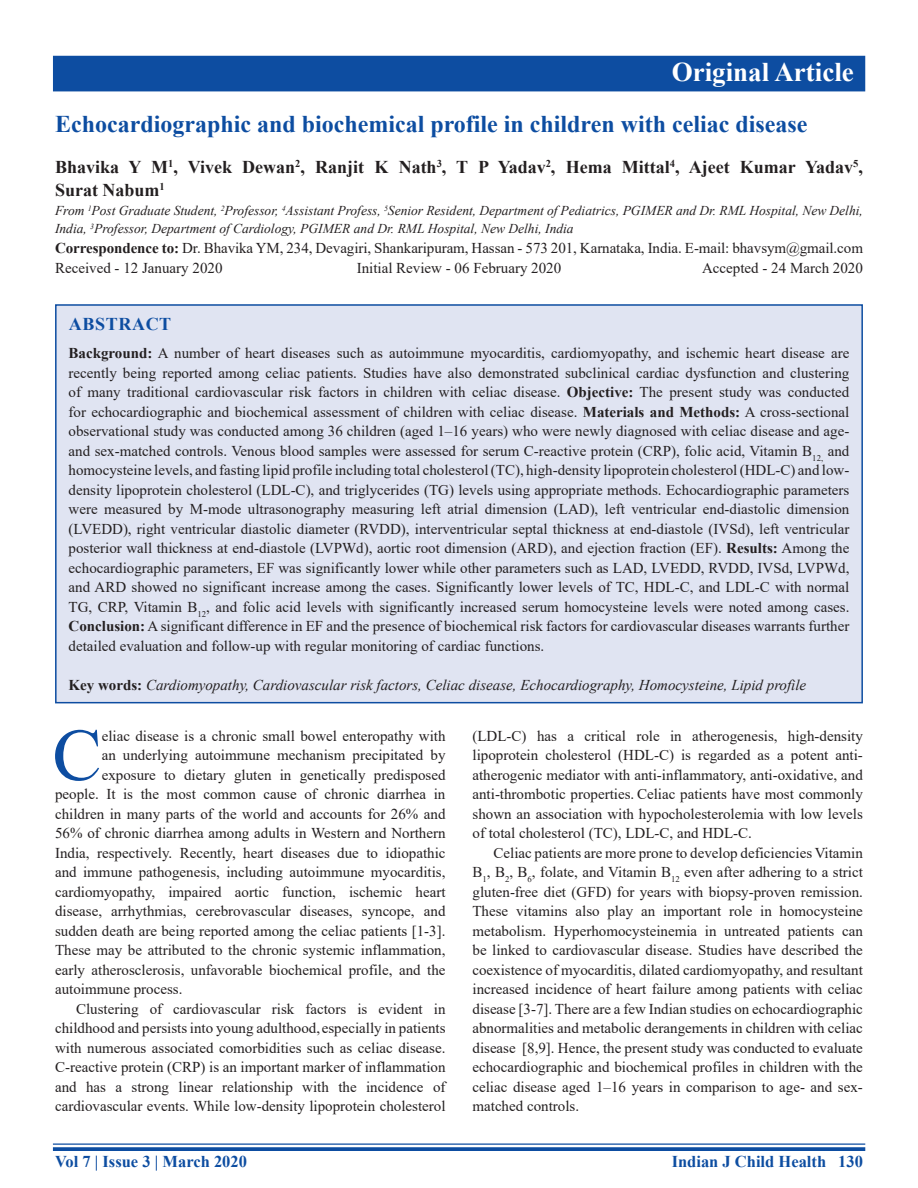
<style>
.page{position:relative;width:918px;height:1188px;background:#fff}
.page>*{position:absolute;margin:0;border:0;box-sizing:border-box;transform-origin:0 0}
.DROP_CAP_TX{font:73.95px "Times New Roman";color:#0d4da1}
.AH{font:700 27px "Times New Roman";color:#fff}
.AT{font:700 24px "Times New Roman";color:#0d4da1}
.AU{font:700 18px/22.5px "Times New Roman";color:#231f20}
.ABSH{font:700 18px "Times New Roman";letter-spacing:.035em;color:#0d4da1}
.RF{font:700 16.5px "Times New Roman";color:#0d4da1}
.ABS{font:15px/19.5px "Times New Roman";color:#231f20;text-align:justify}
.TX{font:15px/19.5px "Times New Roman";color:#231f20;text-align:justify}
.DROP_CAP_TX-2{font:15px "Times New Roman";color:#231f20}
.ADD{font:15px "Times New Roman";letter-spacing:-.005em;color:#231f20}
.KWD{font:italic 15px "Times New Roman";color:#231f20}
.HIS{font:15px "Times New Roman";color:#231f20}
.AFF{font:italic 13.5px/18px "Times New Roman";color:#231f20}
.s1{font-weight:700}
.s2{font-weight:700;font-style:normal}
</style>
<div class="page">
<hr style="left:53px;top:1143px;width:812px;height:2px;background:#0d4da1">
<svg style="left:53px;top:1147px;width:812px;height:4px;background:#1b57a6"></svg>
<div style="left:53px;top:56px;width:812px;height:35px;background:#0d4da1"></div>
<div style="left:56px;top:305px;width:806px;height:398px;background:#e0e4f2"></div>
<div style="left:55px;top:304px;width:808px;height:399px;border:2px solid #0d4da1"></div>
<p class="AH" style="left:672px;top:52px;width:184px">Original Article</p>
<p class="AT" style="left:55px;top:106px;width:754px">Echocardiographic and biochemical profile in children with celiac disease</p>
<p class="AU" style="left:55px;top:155px;width:809px">Bhavika Y M<sup>1</sup>, Vivek Dewan<sup>2</sup>, Ranjit K Nath<sup>3</sup>, T P Yadav<sup>2</sup>, Hema Mittal<sup>4</sup>, Ajeet Kumar Yadav<sup>5</sup>,<br>Surat Nabum<sup>1</sup></p>
<p class="AFF" style="left:55px;top:201px;width:809px">From <sup>1</sup>Post Graduate Student, <sup>2</sup>Professor, <sup>4</sup>Assistant Profess, <sup>5</sup>Senior Resident, Department of Pediatrics, PGIMER and Dr. RML Hospital, New Delhi,<br>India, <sup>3</sup>Professor, Department of Cardiology, PGIMER and Dr. RML Hospital, New Delhi, India</p>
<p class="ADD" style="left:55px;top:237px;width:809px"><span class="s1">Correspondence to:</span> Dr. Bhavika YM, 234, Devagiri, Shankaripuram, Hassan - 573 201, Karnataka, India. E-mail: bhavsym@gmail.com</p>
<p class="HIS" style="left:55px;top:257px;width:169px">Received - 12 January 2020</p>
<p class="HIS" style="left:357px;top:257px;width:206px">Initial Review - 06 February 2020</p>
<p class="HIS" style="left:702px;top:257px;width:162px">Accepted - 24 March 2020</p>
<p class="ABSH" style="left:69px;top:311px;width:104px">ABSTRACT</p>
<p class="ABS" style="left:69px;top:343px;width:782px"><span class="s1">Background:</span> A number of heart diseases such as autoimmune myocarditis, cardiomyopathy, and ischemic heart disease are recently being reported among celiac patients. Studies have also demonstrated subclinical cardiac dysfunction and clustering of many traditional cardiovascular risk factors in children with celiac disease. <span class="s1">Objective:</span> The present study was conducted for echocardiographic and biochemical assessment of children with celiac disease. <span class="s1">Materials and Methods:</span> A cross-sectional observational study was conducted among 36 children (aged 1–16 years) who were newly diagnosed with celiac disease and age&shy;and sex-matched controls. Venous blood samples were assessed for serum C-reactive protein (CRP), folic acid, Vitamin B<sub>12,</sub> and homocysteine levels, and fasting lipid profile including total cholesterol (TC), high-density lipoprotein cholesterol (HDL-C) and low&shy;density lipoprotein cholesterol (LDL-C), and triglycerides (TG) levels using appropriate methods. Echocardiographic parameters were measured by M-mode ultrasonography measuring left atrial dimension (LAD), left ventricular end-diastolic dimension (LVEDD), right ventricular diastolic diameter (RVDD), interventricular septal thickness at end-diastole (IVSd), left ventricular posterior wall thickness at end-diastole (LVPWd), aortic root dimension (ARD), and ejection fraction (EF). <span class="s1">Results:</span> Among the echocardiographic parameters, EF was significantly lower while other parameters such as LAD, LVEDD, RVDD, IVSd, LVPWd, and ARD showed no significant increase among the cases. Significantly lower levels of TC, HDL-C, and LDL-C with normal TG, CRP, Vitamin B<sub>12</sub>, and folic acid levels with significantly increased serum homocysteine levels were noted among cases.<br><span class="s1">Conclusion:</span> A significant difference in EF and the presence of biochemical risk factors for cardiovascular diseases warrants further detailed evaluation and follow-up with regular monitoring of cardiac functions.</p>
<p class="KWD" style="left:69px;top:675px;width:739px"><span class="s2">Key words:</span> Cardiomyopathy, Cardiovascular risk factors, Celiac disease, Echocardiography, Homocysteine, Lipid profile</p>
<p class="DROP_CAP_TX" style="left:52px;top:703px;width:51px">C</p>
<p class="DROP_CAP_TX-2" style="left:102px;top:725px;width:345px">eliac disease is a chronic small bowel enteropathy with</p>
<p class="DROP_CAP_TX-2" style="left:102px;top:745px;width:345px">an underlying autoimmune mechanism precipitated by</p>
<p class="DROP_CAP_TX-2" style="left:102px;top:764px;width:345px">exposure to dietary gluten in genetically predisposed</p>
<p class="DROP_CAP_TX-2" style="left:55px;top:784px;width:392px">people. It is the most common cause of chronic diarrhea in</p>
<p class="DROP_CAP_TX-2" style="left:55px;top:803px;width:392px">children in many parts of the world and accounts for 26% and</p>
<p class="DROP_CAP_TX-2" style="left:55px;top:823px;width:392px">56% of chronic diarrhea among adults in Western and Northern</p>
<p class="DROP_CAP_TX-2" style="left:55px;top:842px;width:392px">India, respectively. Recently, heart diseases due to idiopathic</p>
<p class="DROP_CAP_TX-2" style="left:55px;top:862px;width:392px">and immune pathogenesis, including autoimmune myocarditis,</p>
<p class="DROP_CAP_TX-2" style="left:55px;top:881px;width:392px">cardiomyopathy, impaired aortic function, ischemic heart</p>
<p class="DROP_CAP_TX-2" style="left:55px;top:901px;width:392px">disease, arrhythmias, cerebrovascular diseases, syncope, and</p>
<p class="DROP_CAP_TX-2" style="left:55px;top:920px;width:392px">sudden death are being reported among the celiac patients [1-3].</p>
<p class="DROP_CAP_TX-2" style="left:55px;top:940px;width:392px">These may be attributed to the chronic systemic inflammation,</p>
<p class="DROP_CAP_TX-2" style="left:55px;top:959px;width:392px">early atherosclerosis, unfavorable biochemical profile, and the</p>
<p class="DROP_CAP_TX-2" style="left:55px;top:979px;width:129px">autoimmune process.</p>
<p class="TX" style="left:55px;top:999px;width:392px;text-indent:21px">Clustering of cardiovascular risk factors is evident in childhood and persists into young adulthood,especially in patients with numerous associated comorbidities such as celiac disease.<br>C-reactive protein (CRP) is an important marker of inflammation and has a strong linear relationship with the incidence of cardiovascular events. While low-density lipoprotein cholesterol</p>
<p class="TX" style="left:472px;top:726px;width:392px">(LDL-C) has a critical role in atherogenesis, high-density lipoprotein cholesterol (HDL-C) is regarded as a potent anti&shy;atherogenic mediator with anti-inflammatory, anti-oxidative, and anti-thrombotic properties. Celiac patients have most commonly shown an association with hypocholesterolemia with low levels of total cholesterol (TC), LDL-C, and HDL-C.</p>
<p class="TX" style="left:472px;top:843px;width:392px;text-indent:21px">Celiac patients are more prone to develop deficiencies Vitamin B<sub>1</sub>, B<sub>2</sub>, B<sub>6</sub>, folate, and Vitamin B<sub>12</sub> even after adhering to a strict gluten-free diet (GFD) for years with biopsy-proven remission.<br>These vitamins also play an important role in homocysteine metabolism. Hyperhomocysteinemia in untreated patients can be linked to cardiovascular disease. Studies have described the coexistence of myocarditis, dilated cardiomyopathy, and resultant increased incidence of heart failure among patients with celiac disease [3-7]. There are a few Indian studies on echocardiographic abnormalities and metabolic derangements in children with celiac disease [8,9]. Hence, the present study was conducted to evaluate echocardiographic and biochemical profiles in children with the celiac disease aged 1–16 years in comparison to age- and sex&shy;matched controls.</p>
<p class="RF" style="left:55px;top:1150px;width:193px">Vol 7 | Issue 3 | March 2020</p>
<p class="RF" style="left:672px;top:1150px;width:193px">Indian J Child Health 130</p>
</div>
